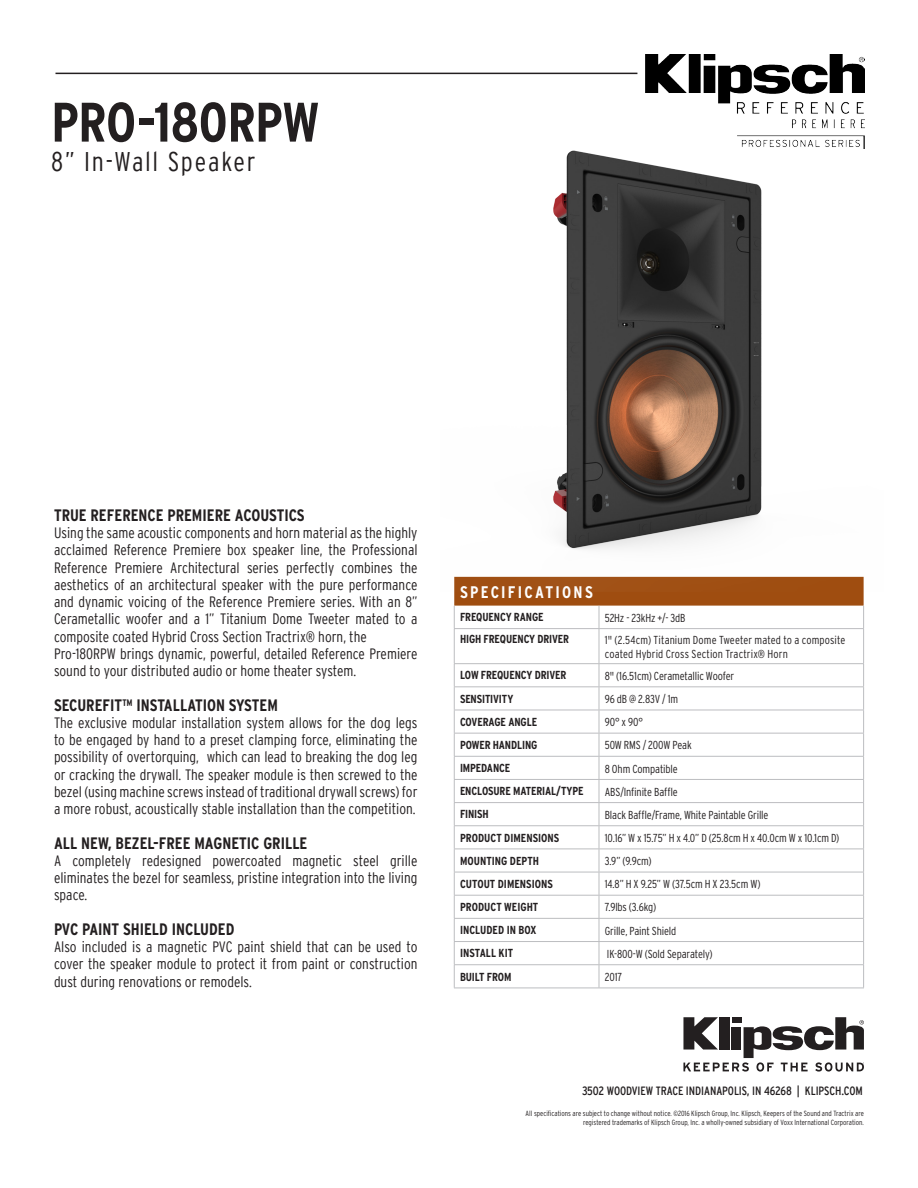
<style>
.page{position:relative;width:918px;height:1188px;background:#fff}
.page>*{position:absolute;margin:0;border:0;box-sizing:border-box;transform-origin:0 0}
.Serie_-_Black_Left{font:700 condensed 55.5px "Interstate";letter-spacing:-.01em;color:#231f20}
.Serie_-_Black_Left-2{font:300 condensed 27px "Interstate";letter-spacing:.065em;color:#231f20}
.Spec___Bold{font:700 condensed 16.65px "Interstate";letter-spacing:.135em;color:#fff}
.t1{font:700 condensed 16.5px "Interstate";color:#231f20}
.t2{font:300 condensed 15px/17.2px "Interstate";color:#231f20;text-align:justify}
.t3{font:condensed 12px "Interstate";letter-spacing:-.005em;color:#231f20}
.Spec___Bold-2{font:300 condensed 11.55px "Interstate";letter-spacing:-.01em;color:#231f20}
.Spec___Bold-3{font:700 condensed 11.55px "Interstate";letter-spacing:-.01em;color:#231f20}
.Spec___Bold-4{font:300 condensed 11.55px/14.1px "Interstate";letter-spacing:.01em;color:#231f20}
.t4{font:300 condensed 7.5px/9px "Interstate";color:#231f20;text-align:right}
</style>
<div class="page">
<hr style="left:56px;top:73px;width:581px;height:1px;background:#231f20">
<svg style="left:455px;top:629px;width:144px;height:359px"></svg>
<svg style="left:600px;top:664px;width:263px;height:324px"></svg>
<svg style="left:454px;top:592px;width:410px;height:36px"></svg>
<hr style="left:454px;top:628px;width:145px;height:1px;background:#bcbdc0">
<hr style="left:454px;top:629px;width:1px;height:34px;background:#bcbdc0">
<hr style="left:599px;top:629px;width:1px;height:34px;background:#bcbdc0">
<hr style="left:863px;top:629px;width:1px;height:34px;background:#bcbdc0">
<svg style="left:454px;top:664px;width:1px;height:324px"></svg>
<svg style="left:599px;top:664px;width:1px;height:324px"></svg>
<svg style="left:863px;top:664px;width:1px;height:324px"></svg>
<hr style="left:599px;top:628px;width:265px;height:1px;background:#bcbdc0">
<hr style="left:454px;top:663px;width:145px;height:1px;background:#bcbdc0">
<hr style="left:599px;top:663px;width:265px;height:1px;background:#bcbdc0">
<hr style="left:454px;top:687px;width:145px;height:1px;background:#bcbdc0">
<hr style="left:599px;top:687px;width:265px;height:1px;background:#bcbdc0">
<hr style="left:454px;top:710px;width:145px;height:1px;background:#bcbdc0">
<hr style="left:599px;top:710px;width:265px;height:1px;background:#bcbdc0">
<hr style="left:454px;top:733px;width:145px;height:1px;background:#bcbdc0">
<hr style="left:599px;top:733px;width:265px;height:1px;background:#bcbdc0">
<hr style="left:454px;top:756px;width:145px;height:1px;background:#bcbdc0">
<hr style="left:599px;top:756px;width:265px;height:1px;background:#bcbdc0">
<hr style="left:454px;top:779px;width:145px;height:1px;background:#bcbdc0">
<hr style="left:599px;top:779px;width:265px;height:1px;background:#bcbdc0">
<hr style="left:454px;top:802px;width:145px;height:1px;background:#bcbdc0">
<hr style="left:599px;top:802px;width:265px;height:1px;background:#bcbdc0">
<hr style="left:454px;top:825px;width:145px;height:1px;background:#bcbdc0">
<hr style="left:599px;top:825px;width:265px;height:1px;background:#bcbdc0">
<hr style="left:454px;top:849px;width:145px;height:1px;background:#bcbdc0">
<hr style="left:599px;top:849px;width:265px;height:1px;background:#bcbdc0">
<hr style="left:454px;top:872px;width:145px;height:1px;background:#bcbdc0">
<hr style="left:599px;top:872px;width:265px;height:1px;background:#bcbdc0">
<hr style="left:454px;top:895px;width:145px;height:1px;background:#bcbdc0">
<hr style="left:599px;top:895px;width:265px;height:1px;background:#bcbdc0">
<hr style="left:454px;top:918px;width:145px;height:1px;background:#bcbdc0">
<hr style="left:599px;top:918px;width:265px;height:1px;background:#bcbdc0">
<hr style="left:454px;top:941px;width:145px;height:1px;background:#bcbdc0">
<hr style="left:599px;top:941px;width:265px;height:1px;background:#bcbdc0">
<hr style="left:454px;top:964px;width:145px;height:1px;background:#bcbdc0">
<hr style="left:599px;top:964px;width:265px;height:1px;background:#bcbdc0">
<hr style="left:454px;top:988px;width:145px;height:1px;background:#bcbdc0">
<hr style="left:599px;top:988px;width:265px;height:1px;background:#bcbdc0">
<svg style="left:683px;top:1017px;width:181px;height:55px"></svg>
<img style="left:645px;top:54px;width:219px;height:75px">
<img style="left:454px;top:135px;width:411px;height:457px">
<p class="Serie_-_Black_Left" style="left:51px;top:91px;width:269px">PRO-180RPW</p>
<p class="Serie_-_Black_Left-2" style="left:51px;top:146px;width:206px">8” In-Wall Speaker</p>
<p class="t1" style="left:54px;top:506px;width:252px">TRUE REFERENCE PREMIERE ACOUSTICS</p>
<p class="t2" style="left:54px;top:524px;width:365px">Using the same acoustic components and horn material as the highly acclaimed Reference Premiere box speaker line, the Professional Reference Premiere Architectural series perfectly combines the aesthetics of an architectural speaker with the pure performance and dynamic voicing of the Reference Premiere series. With an 8” Cerametallic woofer and a 1” Titanium Dome Tweeter mated to a composite coated Hybrid Cross Section Tractrix® horn, the</p>
<p class="t2" style="left:54px;top:645px;width:365px">Pro-180RPW brings dynamic, powerful, detailed Reference Premiere sound to your distributed audio or home theater system.</p>
<p class="t1" style="left:54px;top:696px;width:225px">SECUREFIT™ INSTALLATION SYSTEM</p>
<p class="t2" style="left:54px;top:714px;width:365px">The exclusive modular installation system allows for the dog legs to be engaged by hand to a preset clamping force, eliminating the possibility of overtorquing, which can lead to breaking the dog leg or cracking the drywall. The speaker module is then screwed to the bezel (using machine screws instead of traditional drywall screws) for a more robust, acoustically stable installation than the competition.</p>
<p class="t1" style="left:54px;top:834px;width:255px">ALL NEW, BEZEL-FREE MAGNETIC GRILLE</p>
<p class="t2" style="left:54px;top:852px;width:365px">A completely redesigned powercoated magnetic steel grille eliminates the bezel for seamless, pristine integration into the living space.</p>
<p class="t1" style="left:54px;top:920px;width:182px">PVC PAINT SHIELD INCLUDED</p>
<p class="t2" style="left:54px;top:938px;width:365px">Also included is a magnetic PVC paint shield that can be used to cover the speaker module to protect it from paint or construction dust during renovations or remodels.</p>
<p class="Spec___Bold" style="left:460px;top:582px;width:134px">SPECIFICATIONS</p>
<p class="Spec___Bold-3" style="left:460px;top:611px;width:85px">FREQUENCY RANGE</p>
<p class="Spec___Bold-2" style="left:605px;top:611px;width:82px">52Hz - 23kHz +/- 3dB</p>
<p class="Spec___Bold-3" style="left:460px;top:633px;width:111px">HIGH FREQUENCY DRIVER</p>
<p class="Spec___Bold-4" style="left:605px;top:633px;width:242px">1" (2.54cm) Titanium Dome Tweeter mated to a composite coated Hybrid Cross Section Tractrix® Horn</p>
<p class="Spec___Bold-3" style="left:460px;top:669px;width:108px">LOW FREQUENCY DRIVER</p>
<p class="Spec___Bold-2" style="left:605px;top:669px;width:131px">8" (16.51cm) Cerametallic Woofer</p>
<p class="Spec___Bold-3" style="left:460px;top:692px;width:55px">SENSITIVITY</p>
<p class="Spec___Bold-2" style="left:605px;top:693px;width:75px">96 dB @ 2.83V / 1m</p>
<p class="Spec___Bold-3" style="left:460px;top:715px;width:79px">COVERAGE ANGLE</p>
<p class="Spec___Bold-2" style="left:605px;top:716px;width:40px">90° x 90°</p>
<p class="Spec___Bold-3" style="left:460px;top:738px;width:79px">POWER HANDLING</p>
<p class="Spec___Bold-2" style="left:605px;top:739px;width:89px">50W RMS / 200W Peak</p>
<p class="Spec___Bold-3" style="left:460px;top:762px;width:52px">IMPEDANCE</p>
<p class="Spec___Bold-2" style="left:605px;top:762px;width:75px">8 Ohm Compatible</p>
<p class="Spec___Bold-3" style="left:460px;top:785px;width:125px">ENCLOSURE MATERIAL/TYPE</p>
<p class="Spec___Bold-2" style="left:605px;top:785px;width:75px">ABS/Infinite Baffle</p>
<p class="Spec___Bold-3" style="left:460px;top:808px;width:30px">FINISH</p>
<p class="Spec___Bold-2" style="left:605px;top:808px;width:165px">Black Baffle/Frame, White Paintable Grille</p>
<p class="Spec___Bold-3" style="left:460px;top:831px;width:101px">PRODUCT DIMENSIONS</p>
<p class="Spec___Bold-2" style="left:605px;top:831px;width:236px">10.16” W x 15.75” H x 4.0” D (25.8cm H x 40.0cm W x 10.1cm D)</p>
<p class="Spec___Bold-3" style="left:460px;top:854px;width:81px">MOUNTING DEPTH</p>
<p class="Spec___Bold-2" style="left:605px;top:855px;width:48px">3.9” (9.9cm)</p>
<p class="Spec___Bold-3" style="left:460px;top:877px;width:94px">CUTOUT DIMENSIONS</p>
<p class="Spec___Bold-2" style="left:605px;top:878px;width:157px">14.8” H X 9.25” W (37.5cm H X 23.5cm W)</p>
<p class="Spec___Bold-3" style="left:460px;top:900px;width:80px">PRODUCT WEIGHT</p>
<p class="Spec___Bold-2" style="left:605px;top:901px;width:53px">7.9lbs (3.6kg)</p>
<p class="Spec___Bold-3" style="left:460px;top:924px;width:78px">INCLUDED IN BOX</p>
<p class="Spec___Bold-2" style="left:605px;top:924px;width:73px">Grille, Paint Shield</p>
<p class="Spec___Bold-3" style="left:460px;top:947px;width:55px">INSTALL KIT</p>
<p class="Spec___Bold-2" style="left:607px;top:947px;width:107px">IK-800-W (Sold Separately)</p>
<p class="Spec___Bold-3" style="left:460px;top:970px;width:53px">BUILT FROM</p>
<p class="Spec___Bold-2" style="left:605px;top:970px;width:19px">2017</p>
<p class="t3" style="left:582px;top:1084px;width:282px">3502 WOODVIEW TRACE INDIANAPOLIS, IN 46268 | KLIPSCH.COM</p>
<p class="t4" style="left:526px;top:1109px;width:340px">All specifications are subject to change without notice. ©2016 Klipsch Group, Inc. Klipsch, Keepers of the Sound and Tractrix are registered trademarks of Klipsch Group, Inc. a wholly-owned subsidiary of Voxx International Corporation.</p>
</div>
